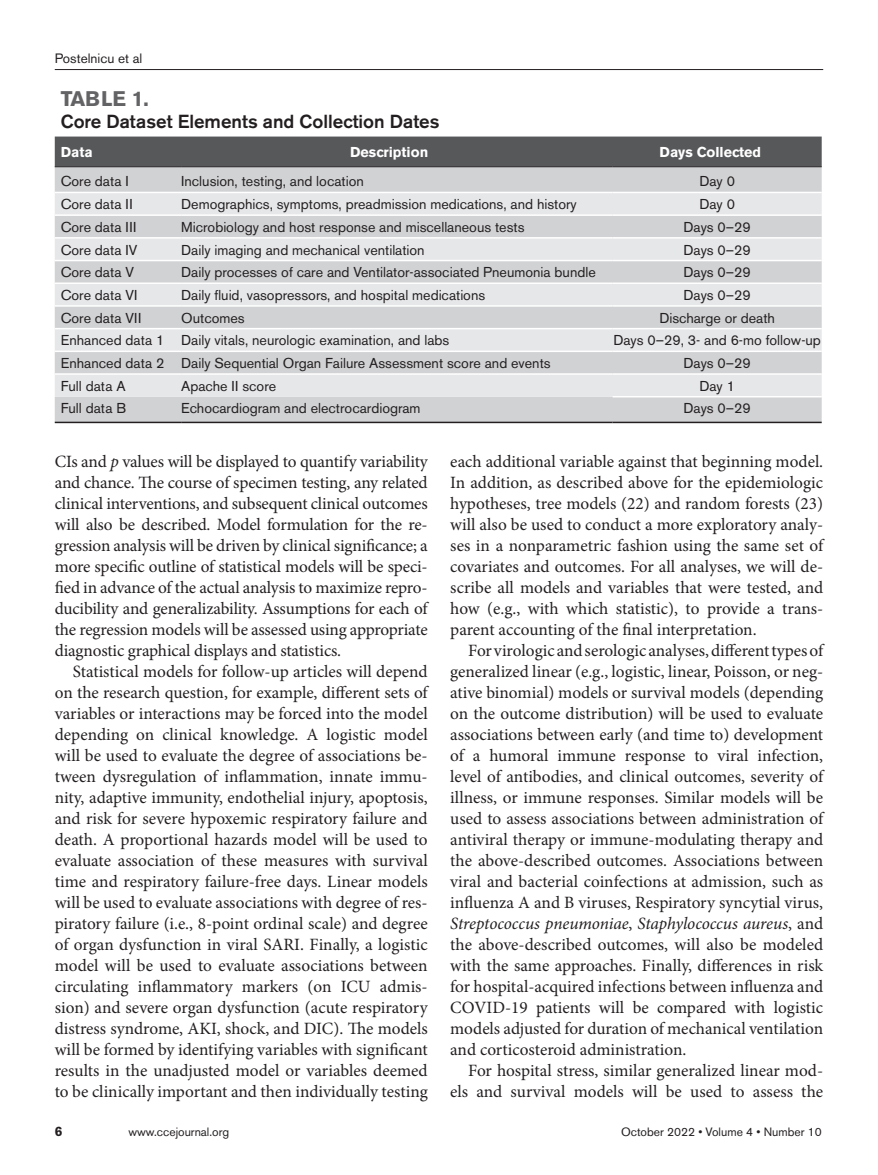
<style>
.page{position:relative;width:878px;height:1175px;background:#fff}
.page>*{position:absolute;margin:0;border:0;box-sizing:border-box;transform-origin:0 0}
.t1{font:700 21px "Akzidenz Grotesk BE";color:#636366}
.t2{font:500 18.75px "Akzidenz Grotesk BE";color:#231f20}
.t3{font:17.25px/21px "Minion Pro";letter-spacing:-.005em;color:#231f20;text-align:justify}
.t4{font:14.25px "Akzidenz Grotesk BE";color:#231f20}
.t5{font:700 14.25px "Akzidenz Grotesk BE";color:#fff}
.t6{font:13.5px "Akzidenz Grotesk BE";color:#231f20}
.t7{font:700 13.5px "Akzidenz Grotesk BE";color:#231f20}
.t8{font:12px "Akzidenz Grotesk BE";color:#231f20}
.s1{font-style:italic}
</style>
<div class="page">
<hr style="left:55px;top:69px;width:768px;height:1px;background:#231f20">
<div style="left:55px;top:136px;width:766px;height:30px;background:#57585a"></div>
<div style="left:55px;top:167px;width:766px;height:255px;background:#d1d2d4"></div>
<svg style="left:55px;top:193px;width:766px;height:204px;background:#dddee0"></svg>
<hr style="left:55px;top:166px;width:126px;height:1px;background:#231f20">
<hr style="left:181px;top:166px;width:431px;height:1px;background:#231f20">
<hr style="left:612px;top:166px;width:209px;height:1px;background:#231f20">
<hr style="left:55px;top:192px;width:126px;height:1px;background:#fff">
<hr style="left:181px;top:192px;width:431px;height:1px;background:#fff">
<hr style="left:612px;top:192px;width:209px;height:1px;background:#fff">
<hr style="left:55px;top:214px;width:126px;height:2px;background:#fff">
<hr style="left:181px;top:214px;width:431px;height:2px;background:#fff">
<hr style="left:612px;top:214px;width:209px;height:2px;background:#fff">
<hr style="left:55px;top:237px;width:126px;height:1px;background:#fff">
<hr style="left:181px;top:237px;width:431px;height:1px;background:#fff">
<hr style="left:612px;top:237px;width:209px;height:1px;background:#fff">
<hr style="left:55px;top:260px;width:126px;height:1px;background:#fff">
<hr style="left:181px;top:260px;width:431px;height:1px;background:#fff">
<hr style="left:612px;top:260px;width:209px;height:1px;background:#fff">
<hr style="left:55px;top:282px;width:126px;height:2px;background:#fff">
<hr style="left:181px;top:282px;width:431px;height:2px;background:#fff">
<hr style="left:612px;top:282px;width:209px;height:2px;background:#fff">
<hr style="left:55px;top:305px;width:126px;height:2px;background:#fff">
<hr style="left:181px;top:305px;width:431px;height:2px;background:#fff">
<hr style="left:612px;top:305px;width:209px;height:2px;background:#fff">
<hr style="left:55px;top:328px;width:126px;height:1px;background:#fff">
<hr style="left:181px;top:328px;width:431px;height:1px;background:#fff">
<hr style="left:612px;top:328px;width:209px;height:1px;background:#fff">
<hr style="left:55px;top:350px;width:126px;height:2px;background:#fff">
<hr style="left:181px;top:350px;width:431px;height:2px;background:#fff">
<hr style="left:612px;top:350px;width:209px;height:2px;background:#fff">
<hr style="left:55px;top:373px;width:126px;height:2px;background:#fff">
<hr style="left:181px;top:373px;width:431px;height:2px;background:#fff">
<hr style="left:612px;top:373px;width:209px;height:2px;background:#fff">
<hr style="left:55px;top:422px;width:126px;height:1px;background:#231f20">
<hr style="left:612px;top:396px;width:209px;height:1px;background:#fff">
<hr style="left:181px;top:422px;width:431px;height:1px;background:#231f20">
<hr style="left:612px;top:422px;width:209px;height:1px;background:#231f20">
<p class="t6" style="left:55px;top:50px;width:89px">Postelnicu et al</p>
<p class="t1" style="left:61px;top:86px;width:89px">TABLE 1.</p>
<p class="t2" style="left:61px;top:110px;width:380px">Core Dataset Elements and Collection Dates</p>
<p class="t5" style="left:61px;top:144px;width:34px">Data</p>
<p class="t5" style="left:350px;top:144px;width:80px">Description</p>
<p class="t5" style="left:659px;top:144px;width:103px">Days Collected</p>
<p class="t4" style="left:61px;top:173px;width:70px">Core data I</p>
<p class="t4" style="left:181px;top:173px;width:184px">Inclusion, testing, and location</p>
<p class="t4" style="left:699px;top:173px;width:37px">Day 0</p>
<p class="t4" style="left:61px;top:196px;width:73px">Core data II</p>
<p class="t4" style="left:181px;top:196px;width:397px">Demographics, symptoms, preadmission medications, and history</p>
<p class="t4" style="left:699px;top:196px;width:37px">Day 0</p>
<p class="t4" style="left:61px;top:218px;width:77px">Core data III</p>
<p class="t4" style="left:181px;top:218px;width:345px">Microbiology and host response and miscellaneous tests</p>
<p class="t4" style="left:683px;top:218px;width:69px">Days 0–29</p>
<p class="t4" style="left:61px;top:241px;width:78px">Core data IV</p>
<p class="t4" style="left:181px;top:241px;width:245px">Daily imaging and mechanical ventilation</p>
<p class="t4" style="left:683px;top:241px;width:69px">Days 0–29</p>
<p class="t4" style="left:61px;top:264px;width:75px">Core data V</p>
<p class="t4" style="left:181px;top:264px;width:416px">Daily processes of care and Ventilator-associated Pneumonia bundle</p>
<p class="t4" style="left:683px;top:264px;width:69px">Days 0–29</p>
<p class="t4" style="left:61px;top:286px;width:78px">Core data VI</p>
<p class="t4" style="left:181px;top:286px;width:305px">Daily fluid, vasopressors, and hospital medications</p>
<p class="t4" style="left:683px;top:286px;width:69px">Days 0–29</p>
<p class="t4" style="left:61px;top:309px;width:82px">Core data VII</p>
<p class="t4" style="left:181px;top:309px;width:65px">Outcomes</p>
<p class="t4" style="left:659px;top:309px;width:117px">Discharge or death</p>
<p class="t4" style="left:61px;top:332px;width:390px">Enhanced data 1 Daily vitals, neurologic examination, and labs</p>
<p class="t4" style="left:613px;top:332px;width:209px">Days 0–29, 3- and 6-mo follow-up</p>
<p class="t4" style="left:61px;top:354px;width:491px">Enhanced data 2 Daily Sequential Organ Failure Assessment score and events</p>
<p class="t4" style="left:683px;top:354px;width:69px">Days 0–29</p>
<p class="t4" style="left:61px;top:377px;width:66px">Full data A</p>
<p class="t4" style="left:181px;top:377px;width:97px">Apache II score</p>
<p class="t4" style="left:699px;top:377px;width:37px">Day 1</p>
<p class="t4" style="left:61px;top:400px;width:67px">Full data B</p>
<p class="t4" style="left:181px;top:400px;width:241px">Echocardiogram and electrocardiogram</p>
<p class="t4" style="left:683px;top:400px;width:69px">Days 0–29</p>
<p class="t3" style="left:55px;top:451px;width:374px">CIs and <span class="s1">p</span> values will be displayed to quantify variability and chance. The course of specimen testing, any related clinical interventions, and subsequent clinical outcomes will also be described. Model formulation for the re&shy;gression analysis will be driven by clinical significance; a more specific outline of statistical models will be speci&shy;fied in advance of the actual analysis to maximize repro&shy;ducibility and generalizability. Assumptions for each of the regression models will be assessed using appropriate diagnostic graphical displays and statistics.</p>
<p class="t3" style="left:55px;top:661px;width:374px;text-indent:18px">Statistical models for follow-up articles will depend on the research question, for example, different sets of variables or interactions may be forced into the model depending on clinical knowledge. A logistic model will be used to evaluate the degree of associations be&shy;tween dysregulation of inflammation, innate immu&shy;nity, adaptive immunity, endothelial injury, apoptosis, and risk for severe hypoxemic respiratory failure and death. A proportional hazards model will be used to evaluate association of these measures with survival time and respiratory failure-free days. Linear models will be used to evaluate associations with degree of res&shy;piratory failure (i.e., 8-point ordinal scale) and degree of organ dysfunction in viral SARI. Finally, a logistic model will be used to evaluate associations between circulating inflammatory markers (on ICU admis&shy;sion) and severe organ dysfunction (acute respiratory distress syndrome, AKI, shock, and DIC). The models will be formed by identifying variables with significant results in the unadjusted model or variables deemed to be clinically important and then individually testing</p>
<p class="t3" style="left:450px;top:451px;width:374px">each additional variable against that beginning model.<br>In addition, as described above for the epidemiologic hypotheses, tree models (22) and random forests (23) will also be used to conduct a more exploratory analy&shy;ses in a nonparametric fashion using the same set of covariates and outcomes. For all analyses, we will de&shy;scribe all models and variables that were tested, and how (e.g., with which statistic), to provide a trans&shy;parent accounting of the final interpretation.</p>
<p class="t3" style="left:450px;top:640px;width:374px;text-indent:18px">For virologic and serologic analyses, different types of generalized linear (e.g., logistic, linear, Poisson, or neg&shy;ative binomial) models or survival models (depending on the outcome distribution) will be used to evaluate associations between early (and time to) development of a humoral immune response to viral infection, level of antibodies, and clinical outcomes, severity of illness, or immune responses. Similar models will be used to assess associations between administration of antiviral therapy or immune-modulating therapy and the above-described outcomes. Associations between viral and bacterial coinfections at admission, such as influenza A and B viruses, Respiratory syncytial virus, <span class="s1">Streptococcus pneumoniae</span>, <span class="s1">Staphylococcus aureus</span>, and the above-described outcomes, will also be modeled with the same approaches. Finally, differences in risk for hospital-acquired infections between influenza and COVID-19 patients will be compared with logistic models adjusted for duration of mechanical ventilation and corticosteroid administration.</p>
<p class="t3" style="left:450px;top:1060px;width:374px;text-align:right">For hospital stress, similar generalized linear mod&shy;els and survival models will be used to assess the</p>
<p class="t7" style="left:55px;top:1123px;width:9px">6</p>
<p class="t8" style="left:128px;top:1125px;width:102px">www.ccejournal.org</p>
<p class="t8" style="left:621px;top:1125px;width:202px">October 2022 • Volume 4 • Number 10</p>
</div>
